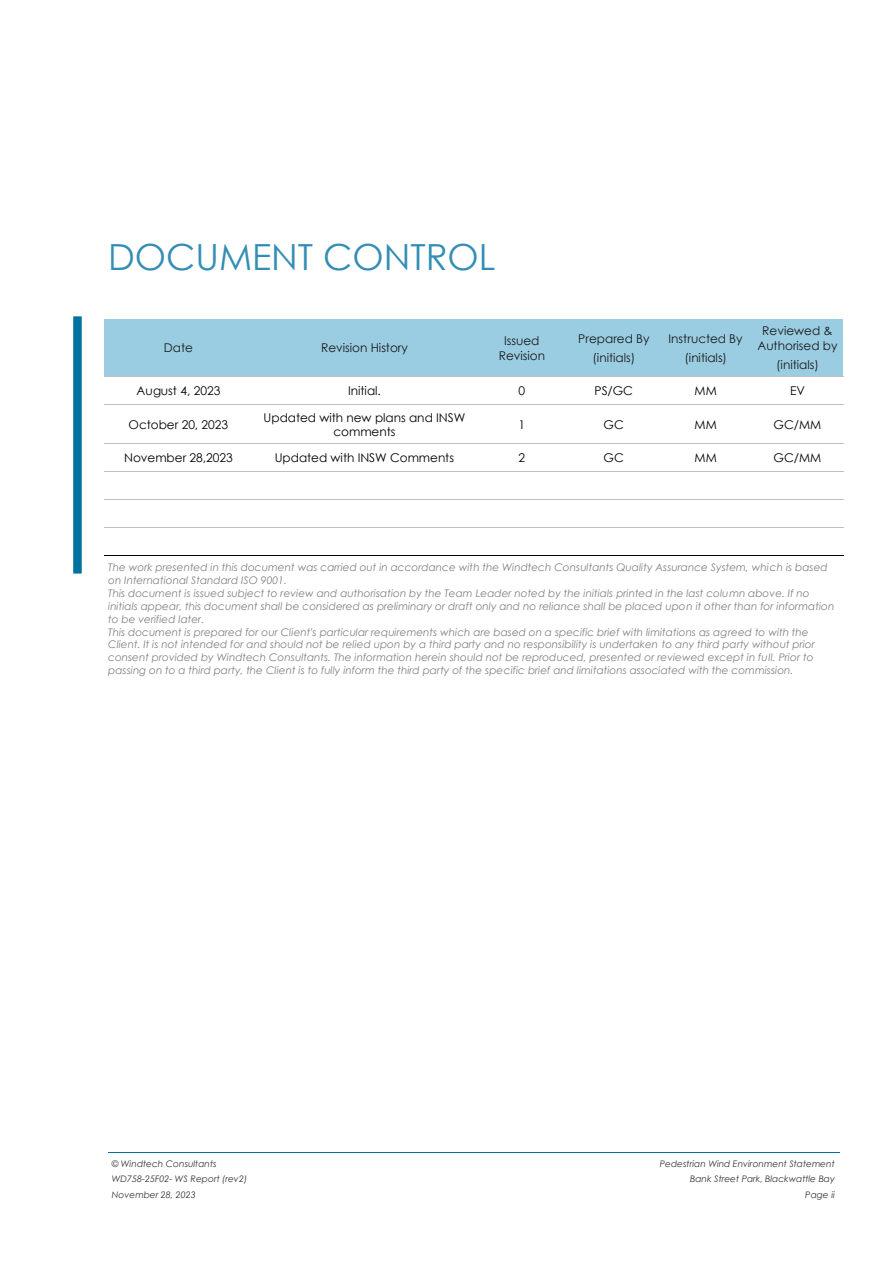
<style>
.page{position:relative;width:893px;height:1264px;background:#fff}
.page>*{position:absolute;margin:0;border:0;box-sizing:border-box;transform-origin:0 0}
.t1{font:36px "Century Gothic";color:#338eb4}
.t2{font:12px/14.7px "Century Gothic";color:#000;text-align:center}
.t3{font:12px/14.7px "Century Gothic";color:#1a1a1a;text-align:center}
.t4{font:italic 10.5px/12.9px "Century Gothic";letter-spacing:.005em;color:#808080}
.t5{font:italic 9px "Century Gothic";color:#333}
</style>
<div class="page">
<hr style="left:108px;top:1152px;width:359px;height:1px;background:#0072a0">
<hr style="left:468px;top:1152px;width:371px;height:1px;background:#0072a0">
<div style="left:73px;top:316px;width:9px;height:257px;background:#0072a0"></div>
<div style="left:104px;top:319px;width:149px;height:57px;background:#9acde2"></div>
<div style="left:253px;top:319px;width:223px;height:57px;background:#9acde2"></div>
<div style="left:476px;top:319px;width:92px;height:57px;background:#9acde2"></div>
<div style="left:568px;top:319px;width:92px;height:57px;background:#9acde2"></div>
<div style="left:660px;top:319px;width:91px;height:57px;background:#9acde2"></div>
<div style="left:751px;top:319px;width:92px;height:57px;background:#9acde2"></div>
<hr style="left:104px;top:376px;width:149px;height:1px;background:#c0c0c0">
<hr style="left:253px;top:376px;width:223px;height:1px;background:#c0c0c0">
<hr style="left:477px;top:376px;width:91px;height:1px;background:#c0c0c0">
<hr style="left:568px;top:376px;width:92px;height:1px;background:#c0c0c0">
<hr style="left:660px;top:376px;width:91px;height:1px;background:#c0c0c0">
<hr style="left:752px;top:376px;width:91px;height:1px;background:#c0c0c0">
<hr style="left:104px;top:404px;width:149px;height:1px;background:#c0c0c0">
<hr style="left:253px;top:404px;width:223px;height:1px;background:#c0c0c0">
<hr style="left:477px;top:404px;width:91px;height:1px;background:#c0c0c0">
<hr style="left:568px;top:404px;width:92px;height:1px;background:#c0c0c0">
<hr style="left:660px;top:404px;width:91px;height:1px;background:#c0c0c0">
<hr style="left:752px;top:404px;width:91px;height:1px;background:#c0c0c0">
<hr style="left:104px;top:443px;width:149px;height:1px;background:#c0c0c0">
<hr style="left:253px;top:443px;width:223px;height:1px;background:#c0c0c0">
<hr style="left:477px;top:443px;width:91px;height:1px;background:#c0c0c0">
<hr style="left:568px;top:443px;width:92px;height:1px;background:#c0c0c0">
<hr style="left:660px;top:443px;width:91px;height:1px;background:#c0c0c0">
<hr style="left:752px;top:443px;width:91px;height:1px;background:#c0c0c0">
<hr style="left:104px;top:471px;width:149px;height:1px;background:#c0c0c0">
<hr style="left:253px;top:471px;width:223px;height:1px;background:#c0c0c0">
<hr style="left:477px;top:471px;width:91px;height:1px;background:#c0c0c0">
<hr style="left:568px;top:471px;width:92px;height:1px;background:#c0c0c0">
<hr style="left:660px;top:471px;width:91px;height:1px;background:#c0c0c0">
<hr style="left:752px;top:471px;width:91px;height:1px;background:#c0c0c0">
<hr style="left:104px;top:499px;width:149px;height:1px;background:#c0c0c0">
<hr style="left:253px;top:499px;width:223px;height:1px;background:#c0c0c0">
<hr style="left:477px;top:499px;width:91px;height:1px;background:#c0c0c0">
<hr style="left:568px;top:499px;width:92px;height:1px;background:#c0c0c0">
<hr style="left:660px;top:499px;width:91px;height:1px;background:#c0c0c0">
<hr style="left:752px;top:499px;width:91px;height:1px;background:#c0c0c0">
<hr style="left:104px;top:527px;width:149px;height:1px;background:#c0c0c0">
<hr style="left:253px;top:527px;width:223px;height:1px;background:#c0c0c0">
<hr style="left:477px;top:527px;width:91px;height:1px;background:#c0c0c0">
<hr style="left:568px;top:527px;width:92px;height:1px;background:#c0c0c0">
<hr style="left:660px;top:527px;width:91px;height:1px;background:#c0c0c0">
<hr style="left:752px;top:527px;width:91px;height:1px;background:#c0c0c0">
<hr style="left:104px;top:555px;width:149px;height:1px;background:#000">
<hr style="left:253px;top:555px;width:223px;height:1px;background:#000">
<hr style="left:477px;top:555px;width:91px;height:1px;background:#000">
<hr style="left:568px;top:555px;width:92px;height:1px;background:#000">
<hr style="left:660px;top:555px;width:91px;height:1px;background:#000">
<hr style="left:752px;top:555px;width:91px;height:1px;background:#000">
<h1 class="t1" style="left:108px;top:234px;width:389px">DOCUMENT CONTROL</h1>
<p class="t3" style="left:164px;top:340px;width:31px">Date</p>
<p class="t3" style="left:321px;top:340px;width:89px">Revision History</p>
<p class="t3" style="left:499px;top:333px;width:48px">Issued<br>Revision</p>
<p class="t3" style="left:578px;top:330px;width:73px">Prepared By</p>
<p class="t3" style="left:592px;top:350px;width:44px">(initials)</p>
<p class="t3" style="left:668px;top:330px;width:76px">Instructed By</p>
<p class="t3" style="left:684px;top:350px;width:44px">(initials)</p>
<p class="t3" style="left:757px;top:323px;width:82px">Reviewed &amp;<br>Authorised by</p>
<p class="t3" style="left:776px;top:357px;width:44px">(initials)</p>
<p class="t2" style="left:137px;top:383px;width:85px">August 4, 2023</p>
<p class="t2" style="left:348px;top:383px;width:34px">Initial.</p>
<p class="t2" style="left:519px;top:383px;width:8px">0</p>
<p class="t2" style="left:594px;top:383px;width:40px">PS/GC</p>
<p class="t2" style="left:695px;top:383px;width:24px">MM</p>
<p class="t2" style="left:790px;top:383px;width:16px">EV</p>
<p class="t2" style="left:129px;top:417px;width:101px">October 20, 2023</p>
<p class="t2" style="left:264px;top:409px;width:203px">Updated with new plans and INSW comments</p>
<p class="t2" style="left:519px;top:417px;width:8px">1</p>
<p class="t2" style="left:604px;top:417px;width:22px">GC</p>
<p class="t2" style="left:695px;top:417px;width:24px">MM</p>
<p class="t2" style="left:774px;top:417px;width:49px">GC/MM</p>
<p class="t2" style="left:124px;top:450px;width:110px">November 28,2023</p>
<p class="t2" style="left:275px;top:450px;width:181px">Updated with INSW Comments</p>
<p class="t2" style="left:519px;top:450px;width:8px">2</p>
<p class="t2" style="left:604px;top:450px;width:22px">GC</p>
<p class="t2" style="left:695px;top:450px;width:24px">MM</p>
<p class="t2" style="left:774px;top:450px;width:49px">GC/MM</p>
<p class="t4" style="left:108px;top:560px;width:721px">The work presented in this document was carried out in accordance with the Windtech Consultants Quality Assurance System, which is based on International Standard ISO 9001.</p>
<p class="t4" style="left:108px;top:586px;width:728px">This document is issued subject to review and authorisation by the Team Leader noted by the initials printed in the last column above. If no initials appear, this document shall be considered as preliminary or draft only and no reliance shall be placed upon it other than for information to be verified later.</p>
<p class="t4" style="left:108px;top:624px;width:708px">This document is prepared for our Client's particular requirements which are based on a specific brief with limitations as agreed to with the Client. It is not intended for and should not be relied upon by a third party and no responsibility is undertaken to any third party without prior consent provided by Windtech Consultants. The information herein should not be reproduced, presented or reviewed except in full. Prior to passing on to a third party, the Client is to fully inform the third party of the specific brief and limitations associated with the commission.</p>
<p class="t5" style="left:112px;top:1157px;width:106px">© Windtech Consultants</p>
<p class="t5" style="left:660px;top:1157px;width:176px">Pedestrian Wind Environment Statement</p>
<p class="t5" style="left:112px;top:1172px;width:137px">WD758-25F02- WS Report (rev2)</p>
<p class="t5" style="left:690px;top:1172px;width:146px">Bank Street Park, Blackwattle Bay</p>
<p class="t5" style="left:112px;top:1188px;width:85px">November 28, 2023</p>
<p class="t5" style="left:805px;top:1188px;width:31px">Page ii</p>
</div>
